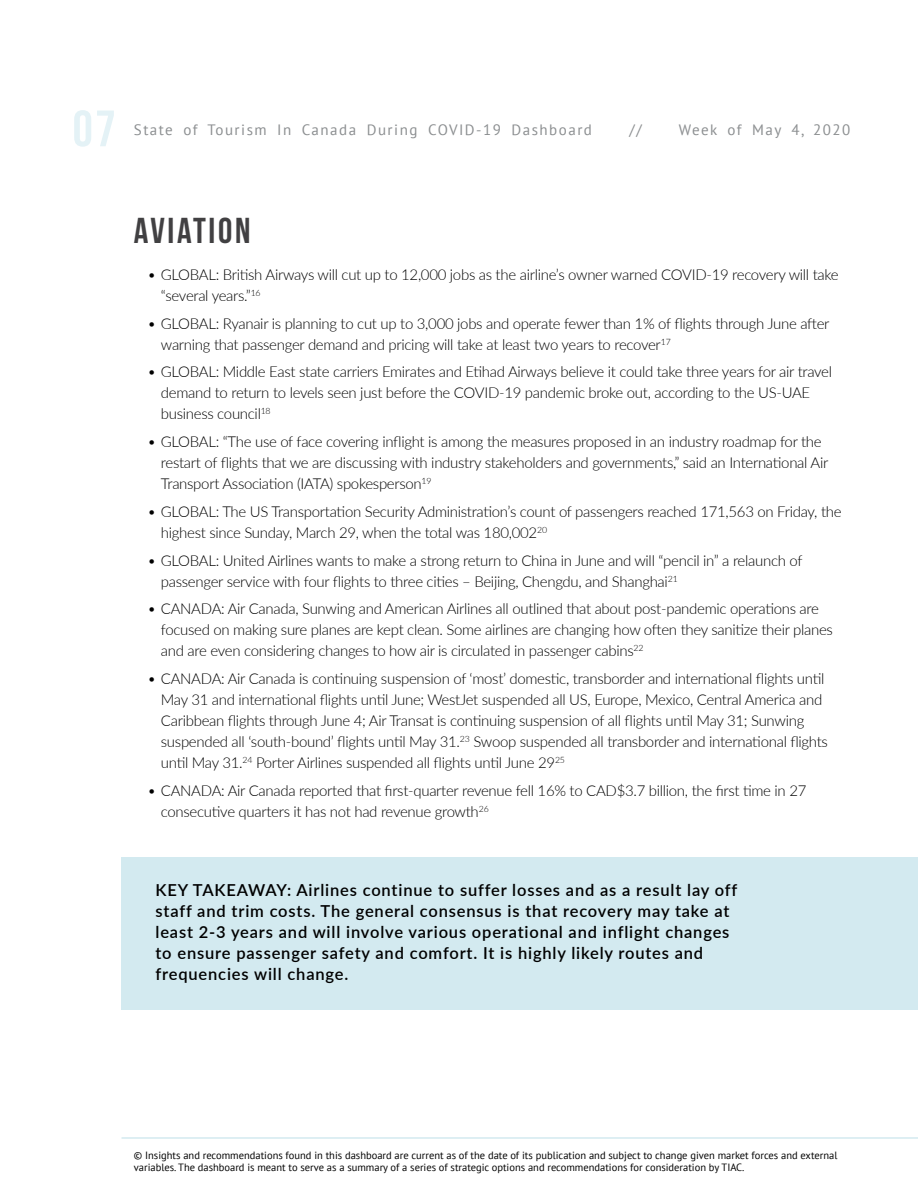
<style>
.page{position:relative;width:918px;height:1188px;background:#fff}
.page>*{position:absolute;margin:0;border:0;box-sizing:border-box;transform-origin:0 0}
.t1{font:51px "Bebas Neue";color:#e4f2f6}
.t2{font:36px "Bebas Neue";letter-spacing:.075em;color:#414042}
.t3{font:600 16.5px/21px "Lato";letter-spacing:.05em;color:#000}
.t4{font:300 15px/21px "Lato";letter-spacing:-.02em;color:#000}
.t5{font:15px "PT Sans";letter-spacing:.1em;color:#8b8e90}
.t6{font:10.5px/12px "PT Sans";color:#000}
</style>
<div class="page">
<hr style="left:122px;top:1137px;width:796px;height:2px;background:#d3eaf0">
<div style="left:122px;top:857px;width:796px;height:153px;background:#d3eaf0"></div>
<h1 class="t1" style="left:73px;top:101px;width:44px">07</h1>
<p class="t5" style="left:134px;top:120px;width:460px">State of Tourism In Canada During COVID-19 Dashboard</p>
<p class="t5" style="left:630px;top:120px;width:14px">//</p>
<p class="t5" style="left:679px;top:120px;width:173px">Week of May 4, 2020</p>
<h2 class="t2" style="left:134px;top:211px;width:118px">AVIATION</h2>
<p class="t4" style="left:161px;top:263px;width:679px;text-indent:-14px">• GLOBAL: British Airways will cut up to 12,000 jobs as the airline’s owner warned COVID-19 recovery will take “several years.”<sup>16</sup></p>
<p class="t4" style="left:161px;top:312px;width:670px;text-indent:-14px">• GLOBAL: Ryanair is planning to cut up to 3,000 jobs and operate fewer than 1% of flights through June after warning that passenger demand and pricing will take at least two years to recover<sup>17</sup></p>
<p class="t4" style="left:161px;top:361px;width:673px;text-indent:-14px">• GLOBAL: Middle East state carriers Emirates and Etihad Airways believe it could take three years for air travel demand to return to levels seen just before the COVID-19 pandemic broke out, according to the US-UAE business council<sup>18</sup></p>
<p class="t4" style="left:161px;top:431px;width:669px;text-indent:-14px">• GLOBAL: “The use of face covering inflight is among the measures proposed in an industry roadmap for the restart of flights that we are discussing with industry stakeholders and governments,” said an International Air<br>Transport Association (IATA) spokesperson<sup>19</sup></p>
<p class="t4" style="left:161px;top:500px;width:682px;text-indent:-14px">• GLOBAL: The US Transportation Security Administration’s count of passengers reached 171,563 on Friday, the highest since Sunday, March 29, when the total was 180,002<sup>20</sup></p>
<p class="t4" style="left:161px;top:549px;width:643px;text-indent:-14px">• GLOBAL: United Airlines wants to make a strong return to China in June and will “pencil in” a relaunch of passenger service with four flights to three cities – Beijing, Chengdu, and Shanghai<sup>21</sup></p>
<p class="t4" style="left:161px;top:598px;width:674px;text-indent:-14px">• CANADA: Air Canada, Sunwing and American Airlines all outlined that about post-pandemic operations are focused on making sure planes are kept clean. Some airlines are changing how often they sanitize their planes and are even considering changes to how air is circulated in passenger cabins<sup>22</sup></p>
<p class="t4" style="left:161px;top:668px;width:669px;text-indent:-14px">• CANADA: Air Canada is continuing suspension of ‘most’ domestic, transborder and international flights until May 31 and international flights until June; WestJet suspended all US, Europe, Mexico, Central America and Caribbean flights through June 4; Air Transat is continuing suspension of all flights until May 31; Sunwing suspended all ‘south-bound’ flights until May 31.<sup>23</sup> Swoop suspended all transborder and international flights until May 31.<sup>24</sup> Porter Airlines suspended all flights until June 29<sup>25</sup></p>
<p class="t4" style="left:161px;top:779px;width:647px;text-indent:-14px">• CANADA: Air Canada reported that first-quarter revenue fell 16% to CAD$3.7 billion, the first time in 27 consecutive quarters it has not had revenue growth<sup>26</sup></p>
<p class="t3" style="left:156px;top:879px;width:583px">KEY TAKEAWAY: Airlines continue to suffer losses and as a result lay off staff and trim costs. The general consensus is that recovery may take at least 2-3 years and will involve various operational and inflight changes to ensure passenger safety and comfort. It is highly likely routes and frequencies will change.</p>
<p class="t6" style="left:134px;top:1149px;width:705px">© Insights and recommendations found in this dashboard are current as of the date of its publication and subject to change given market forces and external variables. The dashboard is meant to serve as a summary of a series of strategic options and recommendations for consideration by TIAC.</p>
</div>
